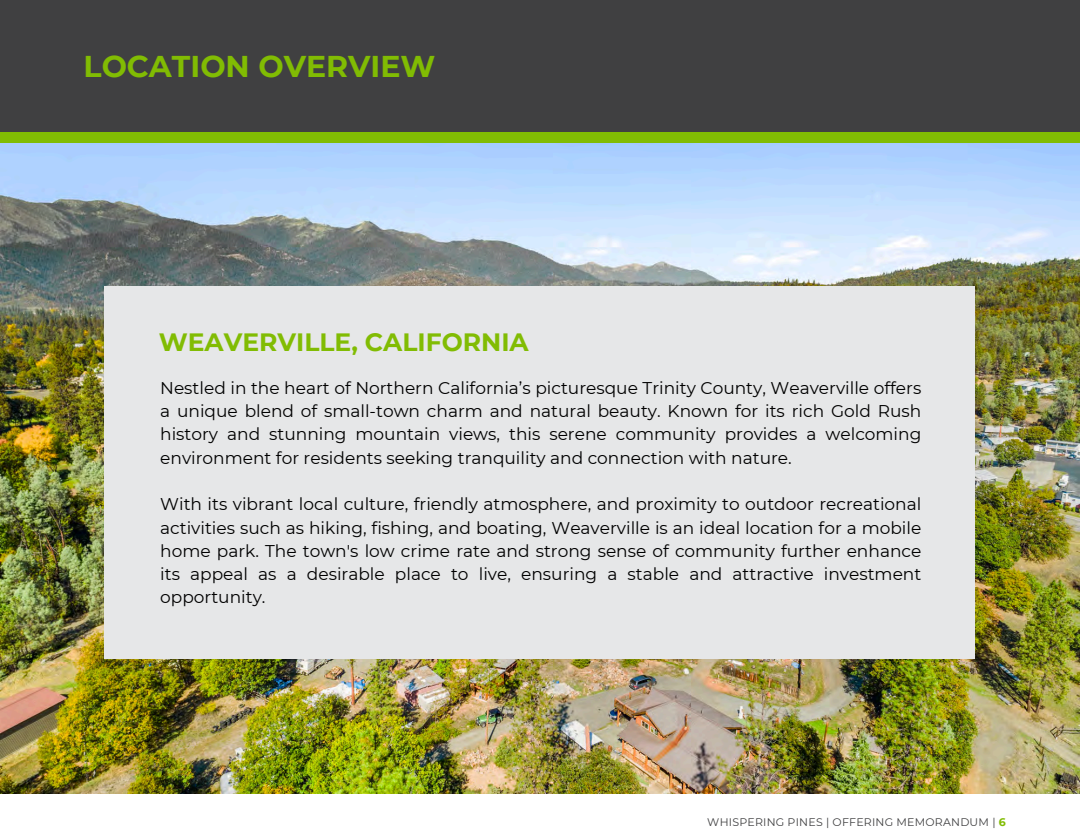
<style>
.page{position:relative;width:1080px;height:836px;background:#fff}
.page>*{position:absolute;margin:0;border:0;box-sizing:border-box;transform-origin:0 0}
.t1{font:700 30px "Montserrat";color:#81bc03}
.t2{font:700 25px "Montserrat";color:#81bc03}
.t3{font:17px/23.2px "Montserrat";color:#000;text-align:justify}
.t4{font:11px "Montserrat";letter-spacing:.02em;color:#404041}
.s1{font-weight:700;color:#81bc03}
</style>
<div class="page">
<div style="left:0;top:0;width:1080px;height:132px;background:#404041"></div>
<div style="left:0;top:132px;width:1080px;height:11px;background:#81bc03"></div>
<img style="left:0;top:143px;width:1080px;height:651px">
<div style="left:104px;top:286px;width:871px;height:372px;background:#e6e7e8"></div>
<p class="t1" style="left:84px;top:48px;width:353px">LOCATION OVERVIEW</p>
<h3 class="t2" style="left:159px;top:327px;width:371px">WEAVERVILLE, CALIFORNIA</h3>
<h2 class="t3" style="left:160px;top:376px;width:763px">Nestled in the heart of Northern California’s picturesque Trinity County, Weaverville offers a unique blend of small-town charm and natural beauty. Known for its rich Gold Rush history and stunning mountain views, this serene community provides a welcoming environment for residents seeking tranquility and connection with nature.</h2>
<h3 class="t3" style="left:160px;top:492px;width:763px">With its vibrant local culture, friendly atmosphere, and proximity to outdoor recreational activities such as hiking, fishing, and boating, Weaverville is an ideal location for a mobile home park. The town's low crime rate and strong sense of community further enhance its appeal as a desirable place to live, ensuring a stable and attractive investment opportunity.</h3>
<p class="t4" style="left:707px;top:814px;width:300px">WHISPERING PINES | OFFERING MEMORANDUM | <span class="s1">6</span></p>
</div>
